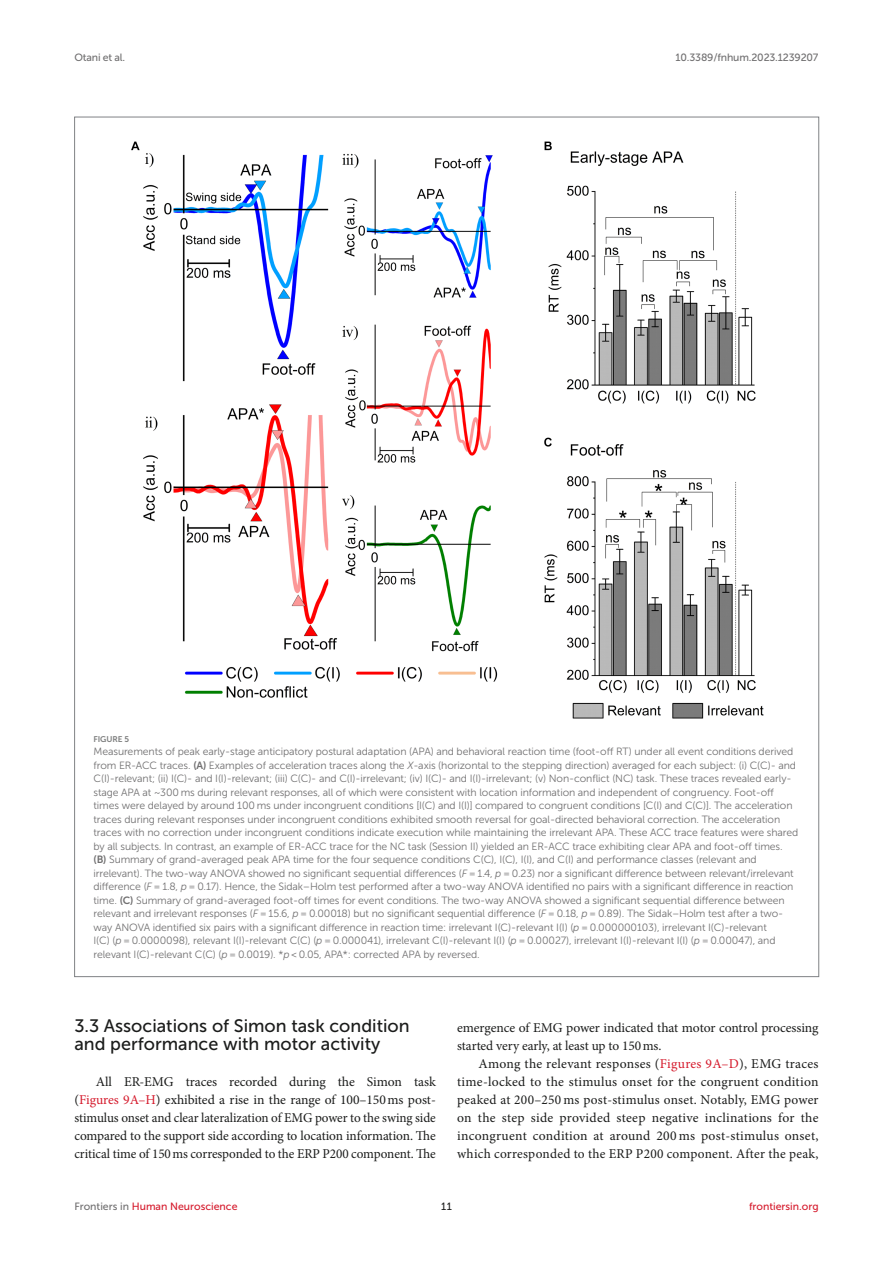
<style>
.page{position:relative;width:893px;height:1263px;background:#fff}
.page>*{position:absolute;margin:0;border:0;box-sizing:border-box;transform-origin:0 0}
.HEAD_2{font:18px/18px "Museo Sans 500";color:#1b1c1b}
.TEXT_FLUSH{font:13.5px/18px "Minion Pro";letter-spacing:-.005em;color:#1b1c1b;text-align:justify}
.TEXT{font:13.5px/18px "Minion Pro";letter-spacing:.02em;color:#1b1c1b;text-align:justify}
.FIG_LEG{font:10.5px/13.5px "Museo Sans 300";letter-spacing:-.01em;color:#706f70}
.t1{font:10.5px "Museo Sans 500";color:#d51a2c}
.t2{font:10.5px "Museo Sans 500";letter-spacing:-.015em;color:#706f70}
.t3{font:10.5px "Museo Sans 500";color:#1b1c1b}
.FIG_HD{font:8.25px "Museo Sans 700";letter-spacing:-.01em;color:#7e7f7f}
.s1{font-family:"Museo Sans 700"}
.s2{font-style:italic}
.s3{color:#d51a2c}
.s4{color:#706f70}
</style>
<div class="page">
<img style="left:131px;top:141px;width:633px;height:578px">
<p class="t2" style="left:74px;top:51px;width:52px">Otani et al.</p>
<p class="t2" style="left:676px;top:51px;width:144px">10.3389/fnhum.2023.1239207</p>
<p class="FIG_HD" style="left:94px;top:734px;width:37px">FIGURE 5</p>
<p class="FIG_LEG" style="left:94px;top:745px;width:706px">Measurements of peak early-stage anticipatory postural adaptation (APA) and behavioral reaction time (foot-off RT) under all event conditions derived from ER-ACC traces. <span class="s1">(A)</span> Examples of acceleration traces along the <span class="s2">X</span>-axis (horizontal to the stepping direction) averaged for each subject: (i) C(C)- and C(I)-relevant; (ii) I(C)- and I(I)-relevant; (iii) C(C)- and C(I)-irrelevant; (iv) I(C)- and I(I)-irrelevant; (v) Non-conflict (NC) task. These traces revealed early&shy;stage APA at ~300 ms during relevant responses, all of which were consistent with location information and independent of congruency. Foot-off times were delayed by around 100 ms under incongruent conditions [I(C) and I(I)] compared to congruent conditions [C(I) and C(C)]. The acceleration traces during relevant responses under incongruent conditions exhibited smooth reversal for goal-directed behavioral correction. The acceleration traces with no correction under incongruent conditions indicate execution while maintaining the irrelevant APA. These ACC trace features were shared by all subjects. In contrast, an example of ER-ACC trace for the NC task (Session II) yielded an ER-ACC trace exhibiting clear APA and foot-off times.<br><span class="s1">(B)</span> Summary of grand-averaged peak APA time for the four sequence conditions C(C), I(C), I(I), and C(I) and performance classes (relevant and irrelevant). The two-way ANOVA showed no significant sequential differences (<span class="s2">F</span> = 1.4, <span class="s2">p</span> = 0.23) nor a significant difference between relevant/irrelevant difference (<span class="s2">F</span> = 1.8, <span class="s2">p</span> = 0.17). Hence, the Sidak–Holm test performed after a two-way ANOVA identified no pairs with a significant difference in reaction time. <span class="s1">(C)</span> Summary of grand-averaged foot-off times for event conditions. The two-way ANOVA showed a significant sequential difference between relevant and irrelevant responses (<span class="s2">F</span> = 15.6, <span class="s2">p</span> = 0.00018) but no significant sequential difference (<span class="s2">F</span> = 0.18, <span class="s2">p</span> = 0.89). The Sidak–Holm test after a two&shy;way ANOVA identified six pairs with a significant difference in reaction time: irrelevant I(C)-relevant I(I) (<span class="s2">p</span> = 0.000000103), irrelevant I(C)-relevant<br>I(C) (<span class="s2">p</span> = 0.0000098), relevant I(I)-relevant C(C) (<span class="s2">p</span> = 0.000041), irrelevant C(I)-relevant I(I) (<span class="s2">p</span> = 0.00027), irrelevant I(I)-relevant I(I) (<span class="s2">p</span> = 0.00047), and relevant I(C)-relevant C(C) (<span class="s2">p</span> = 0.0019). *<span class="s2">p</span> &lt; 0.05, APA*: corrected APA by reversed.</p>
<p class="HEAD_2" style="left:74px;top:1017px;width:337px">3.3 Associations of Simon task condition and performance with motor activity</p>
<p class="TEXT_FLUSH" style="left:74px;top:1073px;width:363px;text-indent:21px">All ER-EMG traces recorded during the Simon task (<span class="s3">Figures 9A–H</span>) exhibited a rise in the range of 100–150ms post&shy;stimulus onset and clear lateralization of EMG power to the swing side compared to the support side according to location information. The critical time of 150ms corresponded to the ERP P200 component. The</p>
<p class="TEXT_FLUSH" style="left:457px;top:1019px;width:363px">emergence of EMG power indicated that motor control processing started very early, at least up to 150ms.</p>
<p class="TEXT" style="left:457px;top:1055px;width:363px;text-indent:21px">Among the relevant responses (<span class="s3">Figures 9A–D</span>), EMG traces time-locked to the stimulus onset for the congruent condition peaked at 200–250 ms post-stimulus onset. Notably, EMG power on the step side provided steep negative inclinations for the incongruent condition at around 200 ms post-stimulus onset, which corresponded to the ERP P200 component. After the peak,</p>
<p class="t1" style="left:74px;top:1200px;width:165px"><span class="s4">Frontiers in</span> Human Neuroscience</p>
<p class="t3" style="left:441px;top:1200px;width:12px">11</p>
<p class="t1" style="left:749px;top:1200px;width:71px">frontiersin.org</p>
</div>
